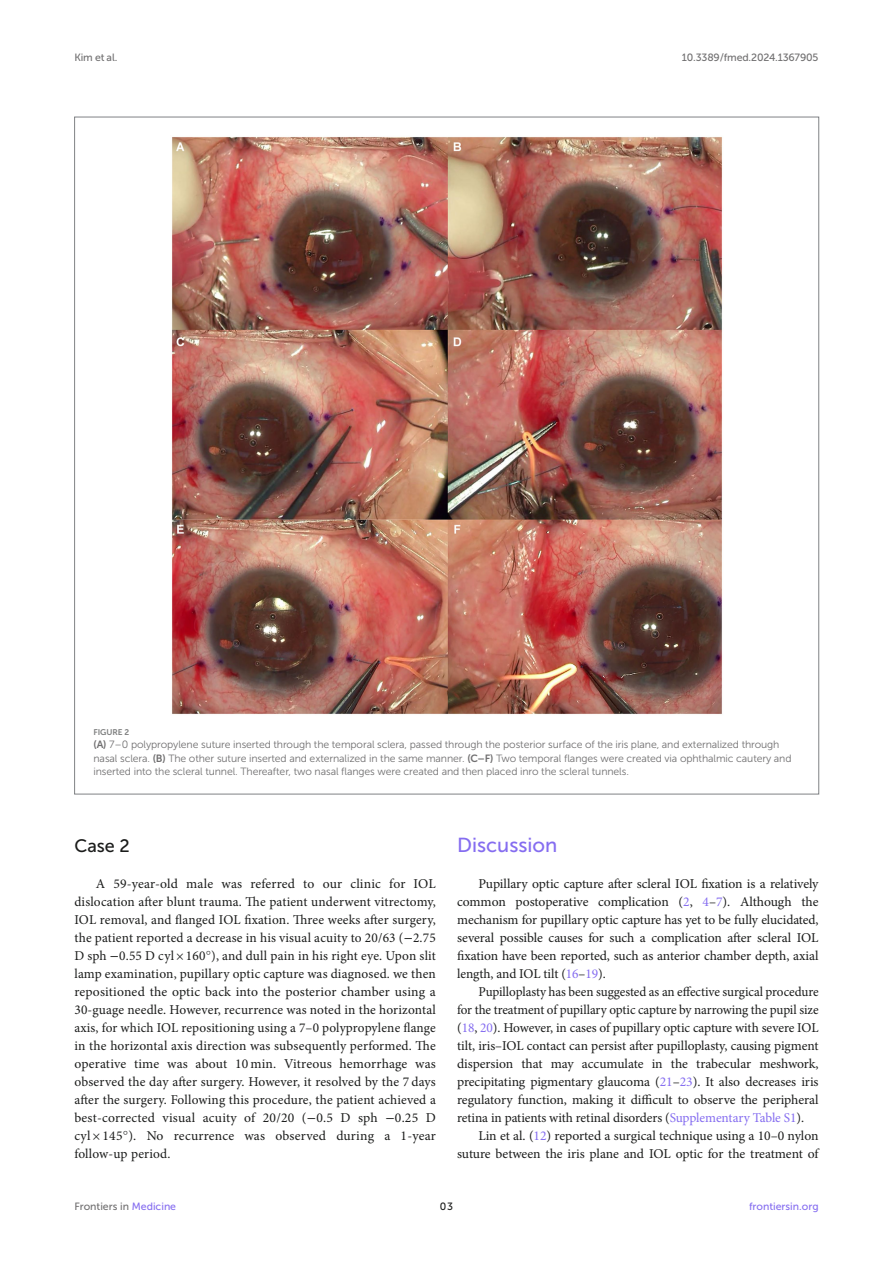
<style>
.page{position:relative;width:893px;height:1263px;background:#fff}
.page>*{position:absolute;margin:0;border:0;box-sizing:border-box;transform-origin:0 0}
.HEAD_1{font:20.25px "Museo Sans 500";color:#856df0}
.HEAD_2{font:18px "Museo Sans 500";color:#1b1c1b}
.TEXT_FLUSH{font:13.5px/18px "Minion Pro";color:#1b1c1b;text-align:justify}
.TEXT{font:13.5px/18px "Minion Pro";letter-spacing:-.005em;color:#1b1c1b;text-align:justify}
.FIG_LEG{font:10.5px/13.5px "Museo Sans 300";letter-spacing:-.01em;color:#706f70}
.t1{font:10.5px "Museo Sans 500";letter-spacing:-.015em;color:#706f70}
.t2{font:10.5px "Museo Sans 500";color:#856df0}
.t3{font:10.5px "Museo Sans 500";color:#1b1c1b}
.FIG_HD{font:8.25px "Museo Sans 700";letter-spacing:-.01em;color:#7e7f7f}
.s1{font-family:"Museo Sans 700"}
.s2{font-family:"STIX General"}
.s3{font-family:"STIX"}
.s4{color:#856df0}
</style>
<div class="page">
<img style="left:171px;top:136px;width:552px;height:579px">
<p class="t1" style="left:74px;top:51px;width:44px">Kim et al.</p>
<p class="t1" style="left:682px;top:51px;width:138px">10.3389/fmed.2024.1367905</p>
<p class="FIG_HD" style="left:94px;top:727px;width:37px">FIGURE 2</p>
<p class="FIG_LEG" style="left:94px;top:738px;width:699px"><span class="s1">(A)</span> 7–0 polypropylene suture inserted through the temporal sclera, passed through the posterior surface of the iris plane, and externalized through nasal sclera. <span class="s1">(B)</span> The other suture inserted and externalized in the same manner. <span class="s1">(C–F)</span> Two temporal flanges were created via ophthalmic cautery and inserted into the scleral tunnel. Thereafter, two nasal flanges were created and then placed inro the scleral tunnels.</p>
<p class="HEAD_2" style="left:74px;top:836px;width:57px">Case 2</p>
<p class="TEXT_FLUSH" style="left:74px;top:875px;width:363px;text-indent:21px">A 59-year-old male was referred to our clinic for IOL dislocation after blunt trauma. The patient underwent vitrectomy, IOL removal, and flanged IOL fixation. Three weeks after surgery, the patient reported a decrease in his visual acuity to 20/63 (<span class="s2">−</span>2.75<br>D sph <span class="s2">−</span>0.55 D cyl × 160<span class="s3">°</span>), and dull pain in his right eye. Upon slit lamp examination, pupillary optic capture was diagnosed. we then repositioned the optic back into the posterior chamber using a 30-guage needle. However, recurrence was noted in the horizontal axis, for which IOL repositioning using a 7–0 polypropylene flange in the horizontal axis direction was subsequently performed. The operative time was about 10 min. Vitreous hemorrhage was observed the day after surgery. However, it resolved by the 7 days after the surgery. Following this procedure, the patient achieved a best-corrected visual acuity of 20/20 (<span class="s2">−</span>0.5 D sph <span class="s2">−</span>0.25 D cyl × 145<span class="s3">°</span>). No recurrence was observed during a 1-year follow-up period.</p>
<p class="HEAD_1" style="left:457px;top:834px;width:102px">Discussion</p>
<p class="TEXT_FLUSH" style="left:457px;top:875px;width:363px;text-indent:21px">Pupillary optic capture after scleral IOL fixation is a relatively common postoperative complication (<span class="s4">2</span>, <span class="s4">4</span>–<span class="s4">7</span>). Although the mechanism for pupillary optic capture has yet to be fully elucidated, several possible causes for such a complication after scleral IOL fixation have been reported, such as anterior chamber depth, axial length, and IOL tilt (<span class="s4">16</span>–<span class="s4">19</span>).</p>
<p class="TEXT" style="left:457px;top:983px;width:363px;text-indent:21px">Pupilloplasty has been suggested as an effective surgical procedure for the treatment of pupillary optic capture by narrowing the pupil size (<span class="s4">18</span>, <span class="s4">20</span>). However, in cases of pupillary optic capture with severe IOL tilt, iris–IOL contact can persist after pupilloplasty, causing pigment dispersion that may accumulate in the trabecular meshwork, precipitating pigmentary glaucoma (<span class="s4">21</span>–<span class="s4">23</span>). It also decreases iris regulatory function, making it difficult to observe the peripheral retina in patients with retinal disorders (<span class="s4">Supplementary Table S1</span>).</p>
<p class="TEXT" style="left:457px;top:1127px;width:363px;text-align:right">Lin et al. (<span class="s4">12</span>) reported a surgical technique using a 10–0 nylon suture between the iris plane and IOL optic for the treatment of</p>
<p class="t1" style="left:74px;top:1200px;width:103px">Frontiers in <span class="s4">Medicine</span></p>
<p class="t3" style="left:440px;top:1200px;width:15px">03</p>
<p class="t2" style="left:749px;top:1200px;width:71px">frontiersin.org</p>
</div>
